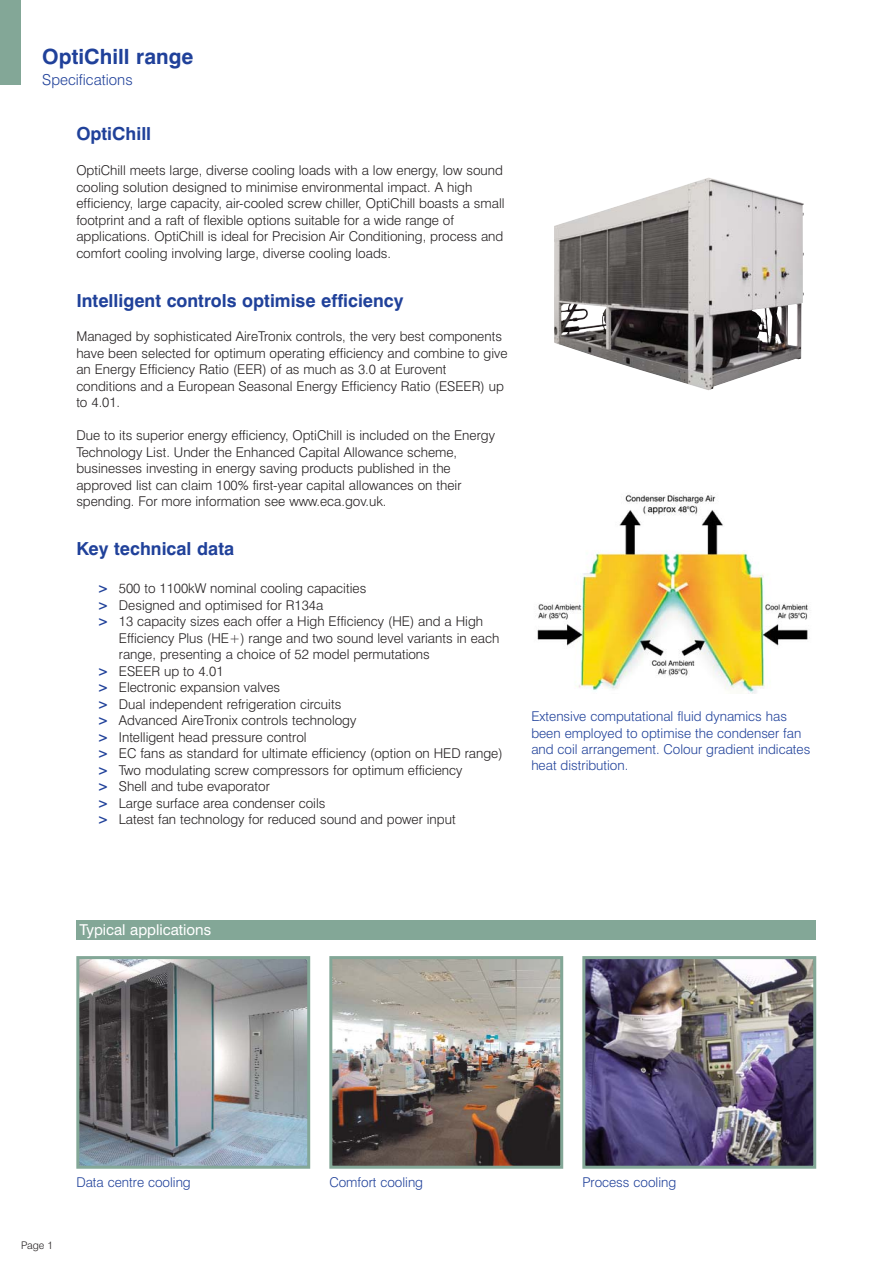
<style>
.page{position:relative;width:893px;height:1263px;background:#fff}
.page>*{position:absolute;margin:0;border:0;box-sizing:border-box;transform-origin:0 0}
.t1{font:700 21px "Swiss 721 BT";color:#20419a}
.t2{font:700 18px "Swiss 721 BT";color:#20419a}
.t3{font:15px "Swiss 721 BT";color:#fff}
.t4{font:300 15px "Swiss 721 BT";color:#20419a}
.t5{font:300 13.5px/16.5px "Swiss 721 BT";color:#231f20}
.t6{font:300 13.5px/16.2px "Swiss 721 BT";color:#20419a}
.t7{font:300 10.5px "Swiss 721 BT";color:#231f20}
.s1{font-weight:700;color:#20419a}
</style>
<div class="page">
<div style="left:0;top:0;width:21px;height:85px;background:#83a797"></div>
<img style="left:554px;top:177px;width:250px;height:213px">
<img style="left:333px;top:960px;width:226px;height:205px">
<div style="left:329px;top:956px;width:234px;height:213px;border:3px solid #83a797"></div>
<img style="left:586px;top:960px;width:226px;height:205px">
<div style="left:582px;top:956px;width:234px;height:213px;border:3px solid #83a797"></div>
<img style="left:537px;top:493px;width:271px;height:201px">
<img style="left:80px;top:960px;width:226px;height:205px">
<div style="left:76px;top:956px;width:234px;height:213px;border:3px solid #83a797"></div>
<div style="left:76px;top:920px;width:740px;height:19px;background:#83a797"></div>
<h1 class="t1" style="left:42px;top:49px;width:153px">OptiChill range</h1>
<p class="t4" style="left:42px;top:74px;width:92px">Specifications</p>
<h2 class="t2" style="left:76px;top:127px;width:76px">OptiChill</h2>
<p class="t5" style="left:76px;top:164px;width:430px">OptiChill meets large, diverse cooling loads with a low energy, low sound cooling solution designed to minimise environmental impact. A high efficiency, large capacity, air-cooled screw chiller, OptiChill boasts a small footprint and a raft of flexible options suitable for a wide range of applications. OptiChill is ideal for Precision Air Conditioning, process and comfort cooling involving large, diverse cooling loads.</p>
<h2 class="t2" style="left:76px;top:294px;width:329px">Intelligent controls optimise efficiency</h2>
<p class="t5" style="left:76px;top:330px;width:433px">Managed by sophisticated AireTronix controls, the very best components have been selected for optimum operating efficiency and combine to give an Energy Efficiency Ratio (EER) of as much as 3.0 at Eurovent conditions and a European Seasonal Energy Efficiency Ratio (ESEER) up to 4.01.</p>
<p class="t5" style="left:76px;top:429px;width:420px">Due to its superior energy efficiency, OptiChill is included on the Energy Technology List. Under the Enhanced Capital Allowance scheme, businesses investing in energy saving products published in the approved list can claim 100% first-year capital allowances on their spending. For more information see www.eca.gov.uk.</p>
<h2 class="t2" style="left:76px;top:542px;width:159px">Key technical data</h2>
<p class="t5" style="left:98px;top:581px;width:270px"><span class="s1">&gt;</span> 500 to 1100kW nominal cooling capacities</p>
<p class="t5" style="left:98px;top:598px;width:227px"><span class="s1">&gt;</span> Designed and optimised for R134a</p>
<p class="t5" style="left:98px;top:614px;width:387px"><span class="s1">&gt;</span> 13 capacity sizes each offer a High Efficiency (HE) and a High</p>
<p class="t5" style="left:119px;top:631px;width:382px">Efficiency Plus (HE+) range and two sound level variants in each</p>
<p class="t5" style="left:119px;top:647px;width:313px">range, presenting a choice of 52 model permutations</p>
<p class="t5" style="left:98px;top:664px;width:127px"><span class="s1">&gt;</span> ESEER up to 4.01</p>
<p class="t5" style="left:98px;top:680px;width:184px"><span class="s1">&gt;</span> Electronic expansion valves</p>
<p class="t5" style="left:98px;top:697px;width:245px"><span class="s1">&gt;</span> Dual independent refrigeration circuits</p>
<p class="t5" style="left:98px;top:713px;width:260px"><span class="s1">&gt;</span> Advanced AireTronix controls technology</p>
<p class="t5" style="left:98px;top:730px;width:211px"><span class="s1">&gt;</span> Intelligent head pressure control</p>
<p class="t5" style="left:98px;top:746px;width:407px"><span class="s1">&gt;</span> EC fans as standard for ultimate efficiency (option on HED range)</p>
<p class="t5" style="left:98px;top:763px;width:366px"><span class="s1">&gt;</span> Two modulating screw compressors for optimum efficiency</p>
<p class="t5" style="left:98px;top:779px;width:174px"><span class="s1">&gt;</span> Shell and tube evaporator</p>
<p class="t5" style="left:98px;top:796px;width:229px"><span class="s1">&gt;</span> Large surface area condenser coils</p>
<p class="t5" style="left:98px;top:812px;width:360px"><span class="s1">&gt;</span> Latest fan technology for reduced sound and power input</p>
<p class="t6" style="left:531px;top:710px;width:280px">Extensive computational fluid dynamics has been employed to optimise the condenser fan and coil arrangement. Colour gradient indicates heat distribution.</p>
<p class="t3" style="left:79px;top:924px;width:133px">Typical applications</p>
<p class="t7" style="left:21px;top:1241px;width:33px">Page 1</p>
<p class="t6" style="left:76px;top:1175px;width:116px">Data centre cooling</p>
<p class="t6" style="left:329px;top:1175px;width:95px">Comfort cooling</p>
<p class="t6" style="left:582px;top:1175px;width:95px">Process cooling</p>
</div>
